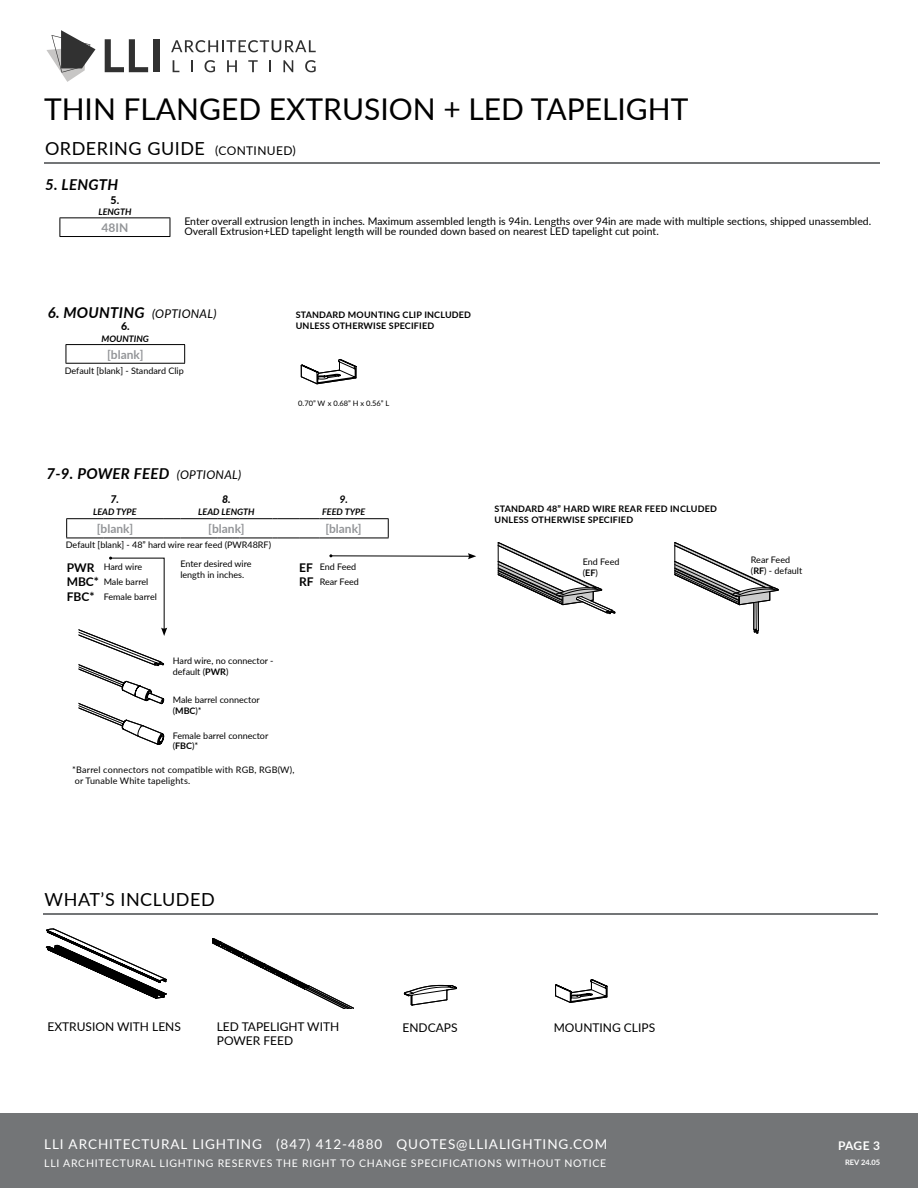
<style>
.page{position:relative;width:918px;height:1188px;background:#fff}
.page>*{position:absolute;margin:0;border:0;box-sizing:border-box;transform-origin:0 0}
.t1{font:30px "Lato";color:#000}
.t2{font:18px "Lato";letter-spacing:.03em;color:#000}
.t3{font:italic 700 15px "Lato";letter-spacing:.02em;color:#000}
.t4{font:13.5px "Lato";letter-spacing:.07em;color:#fff}
.t5{font:12px/14.4px "Lato";color:#000}
.t6{font:700 12px "Lato";color:#939598}
.t7{font:700 12px "Lato";color:#fff}
.t8{font:10.5px/10.5px "Lato";color:#000}
.t9{font:10.5px "Lato";letter-spacing:.07em;color:#fff}
.t10{font:italic 800 10.5px "Lato";color:#000}
.t11{font:800 10.5px "Lato";color:#000}
.t12{font:italic 700 10.5px "Lato";color:#000}
.t13{font:9px/10.8px "Lato";color:#000}
.t14{font:700 9px/10.8px "Lato";letter-spacing:.02em;color:#000}
.t15{font:9px/10.8px "Lato";letter-spacing:.02em;color:#000}
.t16{font:italic 700 9px "Lato";color:#000}
.t17{font:7.5px "Lato";color:#000}
.t18{font:700 7.5px "Lato";color:#fff}
.s1{font-size:12px}
.s2{font-weight:400;font-size:12px}
.s3{font-weight:700;font-size:12px}
.s4{font-weight:700}
</style>
<div class="page">
<hr style="left:66px;top:518px;width:38px;height:1px;background:#000">
<svg style="left:66px;top:519px;width:1px;height:19px"></svg>
<hr style="left:104px;top:518px;width:59px;height:1px;background:#000">
<svg style="left:163px;top:518px;width:17px;height:1px"></svg>
<hr style="left:180px;top:518px;width:38px;height:1px;background:#000">
<svg style="left:218px;top:518px;width:22px;height:1px"></svg>
<hr style="left:240px;top:518px;width:33px;height:1px;background:#000">
<svg style="left:273px;top:518px;width:47px;height:1px"></svg>
<hr style="left:320px;top:518px;width:69px;height:1px;background:#000">
<svg style="left:388px;top:519px;width:1px;height:19px"></svg>
<hr style="left:66px;top:538px;width:38px;height:1px;background:#000">
<hr style="left:104px;top:538px;width:59px;height:1px;background:#000">
<svg style="left:163px;top:538px;width:17px;height:1px"></svg>
<hr style="left:180px;top:538px;width:38px;height:1px;background:#000">
<svg style="left:218px;top:538px;width:22px;height:1px"></svg>
<hr style="left:240px;top:538px;width:33px;height:1px;background:#000">
<svg style="left:273px;top:538px;width:47px;height:1px"></svg>
<hr style="left:320px;top:538px;width:69px;height:1px;background:#000">
<div style="left:0;top:1113px;width:918px;height:75px;background:#737577"></div>
<hr style="left:44px;top:162px;width:836px;height:1px;background:#737577">
<svg style="left:46px;top:30px;width:49px;height:52px"></svg>
<svg style="left:171px;top:40px;width:145px;height:12px"></svg>
<svg style="left:173px;top:60px;width:6px;height:12px"></svg>
<svg style="left:191px;top:60px;width:2px;height:12px"></svg>
<svg style="left:205px;top:60px;width:10px;height:12px"></svg>
<svg style="left:227px;top:60px;width:10px;height:12px"></svg>
<svg style="left:248px;top:60px;width:10px;height:12px"></svg>
<svg style="left:269px;top:60px;width:2px;height:12px"></svg>
<svg style="left:283px;top:60px;width:10px;height:12px"></svg>
<svg style="left:305px;top:60px;width:11px;height:12px"></svg>
<svg style="left:105px;top:39px;width:43px;height:33px"></svg>
<div style="left:153px;top:39px;width:6px;height:33px;background:#313131"></div>
<svg style="left:78px;top:557px;width:89px;height:188px"></svg>
<hr style="left:331px;top:555px;width:139px;height:2px;background:#000">
<svg style="left:468px;top:553px;width:8px;height:6px"></svg>
<hr style="left:66px;top:344px;width:38px;height:1px;background:#000">
<svg style="left:66px;top:345px;width:1px;height:18px"></svg>
<hr style="left:104px;top:344px;width:81px;height:1px;background:#000">
<svg style="left:184px;top:345px;width:1px;height:18px"></svg>
<hr style="left:66px;top:363px;width:38px;height:1px;background:#000">
<hr style="left:104px;top:363px;width:81px;height:1px;background:#000">
<svg style="left:301px;top:359px;width:55px;height:25px"></svg>
<hr style="left:43px;top:914px;width:835px;height:1px;background:#737577">
<svg style="left:404px;top:985px;width:53px;height:20px"></svg>
<svg style="left:555px;top:979px;width:52px;height:24px"></svg>
<svg style="left:46px;top:929px;width:121px;height:69px"></svg>
<svg style="left:498px;top:542px;width:118px;height:72px"></svg>
<svg style="left:674px;top:542px;width:105px;height:92px"></svg>
<svg style="left:213px;top:938px;width:141px;height:71px"></svg>
<hr style="left:60px;top:217px;width:110px;height:1px;background:#000">
<svg style="left:60px;top:218px;width:1px;height:18px"></svg>
<svg style="left:170px;top:218px;width:1px;height:18px"></svg>
<hr style="left:60px;top:236px;width:110px;height:1px;background:#000">
<h1 class="t1" style="left:44px;top:87px;width:646px">THIN FLANGED EXTRUSION + LED TAPELIGHT</h1>
<h2 class="t2" style="left:45px;top:135px;width:252px">ORDERING GUIDE <span class="s1">(CONTINUED)</span></h2>
<h3 class="t3" style="left:45px;top:174px;width:75px">5. LENGTH</h3>
<p class="t11" style="left:111px;top:192px;width:10px">5.</p>
<p class="t16" style="left:98px;top:206px;width:35px">LENGTH</p>
<h3 class="t6" style="left:102px;top:219px;width:28px">48IN</h3>
<p class="t8" style="left:184px;top:215px;width:688px">Enter overall extrusion length in inches. Maximum assembled length is 94in. Lengths over 94in are made with multiple sections, shipped unassembled.<br>Overall Extrusion+LED tapelight length will be rounded down based on nearest LED tapelight cut point.</p>
<h3 class="t3" style="left:48px;top:302px;width:170px">6. MOUNTING <span class="s2">(OPTIONAL)</span></h3>
<p class="t11" style="left:121px;top:319px;width:10px">6.</p>
<p class="t16" style="left:102px;top:332px;width:49px">MOUNTING</p>
<h3 class="t6" style="left:107px;top:346px;width:38px">[blank]</h3>
<p class="t13" style="left:65px;top:365px;width:120px">Default [blank] - Standard Clip</p>
<p class="t14" style="left:296px;top:309px;width:177px">STANDARD MOUNTING CLIP INCLUDED<br>UNLESS OTHERWISE SPECIFIED</p>
<p class="t17" style="left:298px;top:398px;width:93px">0.70” W x 0.68” H x 0.56” L</p>
<h3 class="t3" style="left:46px;top:463px;width:196px">7-9. POWER FEED <span class="s2">(OPTIONAL)</span></h3>
<p class="t10" style="left:111px;top:491px;width:10px">7.</p>
<p class="t10" style="left:222px;top:491px;width:10px">8.</p>
<p class="t12" style="left:339px;top:492px;width:10px">9.</p>
<p class="t16" style="left:93px;top:505px;width:45px">LEAD TYPE</p>
<p class="t16" style="left:198px;top:505px;width:58px">LEAD LENGTH</p>
<p class="t16" style="left:322px;top:505px;width:45px">FEED TYPE</p>
<h3 class="t6" style="left:97px;top:520px;width:38px">[blank]</h3>
<h3 class="t6" style="left:208px;top:520px;width:38px">[blank]</h3>
<h3 class="t6" style="left:325px;top:520px;width:38px">[blank]</h3>
<p class="t13" style="left:67px;top:561px;width:77px"><span class="s3">PWR</span> Hard wire</p>
<p class="t13" style="left:180px;top:558px;width:73px">Enter desired wire length in inches.</p>
<p class="t13" style="left:299px;top:561px;width:59px"><span class="s3">EF</span> End Feed</p>
<p class="t13" style="left:67px;top:576px;width:83px"><span class="s3">MBC*</span> Male barrel</p>
<p class="t13" style="left:299px;top:576px;width:61px"><span class="s3">RF</span> Rear Feed</p>
<p class="t13" style="left:67px;top:591px;width:92px"><span class="s3">FBC*</span> Female barrel</p>
<p class="t13" style="left:66px;top:539px;width:207px">Default [blank] - 48” hard wire rear feed (PWR48RF)</p>
<p class="t13" style="left:173px;top:655px;width:102px">Hard wire, no connector - default (<span class="s4">PWR</span>)</p>
<p class="t13" style="left:173px;top:694px;width:88px">Male barrel connector (<span class="s4">MBC</span>)*</p>
<p class="t13" style="left:173px;top:730px;width:97px">Female barrel connector (<span class="s4">FBC</span>)*</p>
<p class="t15" style="left:72px;top:764px;width:224px">*Barrel connectors not compatible with RGB, RGB(W), or Tunable White tapelights.</p>
<p class="t14" style="left:495px;top:503px;width:224px">STANDARD 48” HARD WIRE REAR FEED INCLUDED<br>UNLESS OTHERWISE SPECIFIED</p>
<p class="t13" style="left:583px;top:556px;width:38px">End Feed (<span class="s4">EF</span>)</p>
<p class="t13" style="left:751px;top:554px;width:53px">Rear Feed (<span class="s4">RF</span>) - default</p>
<h2 class="t2" style="left:45px;top:887px;width:172px">WHAT’S INCLUDED</h2>
<h3 class="t5" style="left:217px;top:1018px;width:124px">LED TAPELIGHT WITH<br>POWER FEED</h3>
<h3 class="t5" style="left:47px;top:1019px;width:135px">EXTRUSION WITH LENS</h3>
<h3 class="t5" style="left:403px;top:1020px;width:57px">ENDCAPS</h3>
<h3 class="t5" style="left:554px;top:1020px;width:103px">MOUNTING CLIPS</h3>
<h3 class="t4" style="left:44px;top:1134px;width:565px">LLI ARCHITECTURAL LIGHTING (847) 412-4880 QUOTES@LLIALIGHTING.COM</h3>
<p class="t9" style="left:44px;top:1156px;width:564px">LLI ARCHITECTURAL LIGHTING RESERVES THE RIGHT TO CHANGE SPECIFICATIONS WITHOUT NOTICE</p>
<h3 class="t7" style="left:838px;top:1137px;width:44px">PAGE 3</h3>
<p class="t18" style="left:845px;top:1157px;width:37px">REV 24.05</p>
</div>
